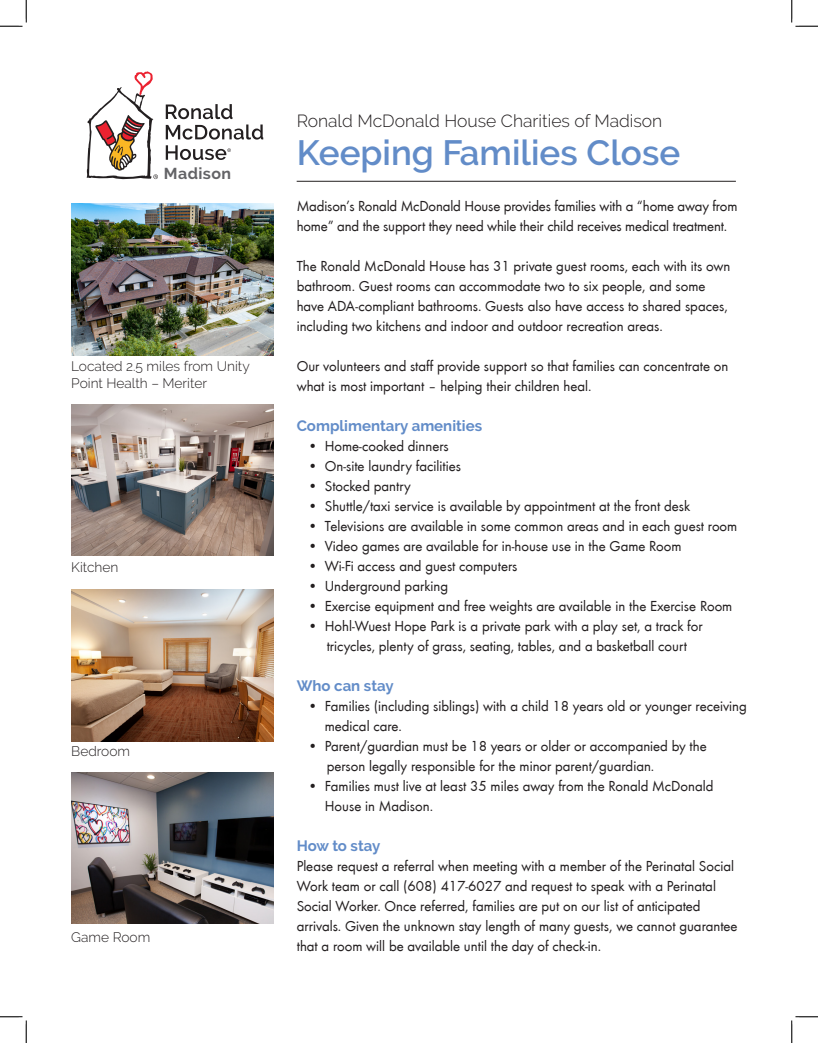
<style>
.page{position:relative;width:818px;height:1043px;background:#fff}
.page>*{position:absolute;margin:0;border:0;box-sizing:border-box;transform-origin:0 0}
.t1{font:600 35px "Raleway";color:#628cc8}
.t2{font:300 17.5px "Raleway";color:#231f20}
.t3{font:700 15.88px "Raleway";letter-spacing:.025em;color:#636366}
.t4{font:15px/20px "Futura Boo";color:#231f20}
.t5{font:700 15px "Raleway";color:#628cc8}
.t6{font:300 13.75px/16.5px "Raleway";color:#231f20}
</style>
<div class="page">
<hr style="left:296px;top:181px;width:439px;height:1px;background:#231f20">
<img style="left:71px;top:404px;width:203px;height:151px">
<img style="left:71px;top:589px;width:203px;height:152px">
<img style="left:71px;top:772px;width:203px;height:151px">
<svg style="left:86px;top:71px;width:72px;height:109px"></svg>
<svg style="left:166px;top:104px;width:97px;height:56px"></svg>
<img style="left:71px;top:204px;width:203px;height:151px">
<svg style="left:0;top:0;width:27px;height:27px"></svg>
<svg style="left:0;top:1016px;width:27px;height:26px"></svg>
<svg style="left:791px;top:0;width:27px;height:27px"></svg>
<svg style="left:791px;top:1016px;width:27px;height:26px"></svg>
<p class="t3" style="left:164px;top:165px;width:69px">Madison</p>
<p class="t6" style="left:71px;top:358px;width:180px">Located 2.5 miles from Unity<br>Point Health – Meriter</p>
<p class="t6" style="left:71px;top:559px;width:49px">Kitchen</p>
<p class="t6" style="left:71px;top:743px;width:60px">Bedroom</p>
<p class="t6" style="left:71px;top:928px;width:80px">Game Room</p>
<p class="t2" style="left:296px;top:111px;width:367px">Ronald McDonald House Charities of Madison</p>
<p class="t1" style="left:296px;top:132px;width:385px">Keeping Families Close</p>
<p class="t4" style="left:296px;top:195px;width:442px">Madison’s Ronald McDonald House provides families with a “home away from home” and the support they need while their child receives medical treatment.</p>
<p class="t4" style="left:296px;top:255px;width:435px">The Ronald McDonald House has 31 private guest rooms, each with its own bathroom. Guest rooms can accommodate two to six people, and some have ADA-compliant bathrooms. Guests also have access to shared spaces, including two kitchens and indoor and outdoor recreation areas.</p>
<p class="t4" style="left:296px;top:355px;width:433px">Our volunteers and staff provide support so that families can concentrate on what is most important – helping their children heal.</p>
<p class="t5" style="left:296px;top:417px;width:187px">Complimentary amenities</p>
<p class="t4" style="left:308px;top:435px;width:142px">• Home-cooked dinners</p>
<p class="t4" style="left:308px;top:455px;width:155px">• On-site laundry facilities</p>
<p class="t4" style="left:308px;top:475px;width:104px">• Stocked pantry</p>
<p class="t4" style="left:308px;top:495px;width:384px">• Shuttle/taxi service is available by appointment at the front desk</p>
<p class="t4" style="left:308px;top:515px;width:431px">• Televisions are available in some common areas and in each guest room</p>
<p class="t4" style="left:308px;top:535px;width:375px">• Video games are available for in-house use in the Game Room</p>
<p class="t4" style="left:308px;top:555px;width:211px">• Wi-Fi access and guest computers</p>
<p class="t4" style="left:308px;top:575px;width:142px">• Underground parking</p>
<p class="t4" style="left:308px;top:595px;width:426px">• Exercise equipment and free weights are available in the Exercise Room</p>
<p class="t4" style="left:308px;top:615px;width:396px;text-align:center">• Hohl-Wuest Hope Park is a private park with a play set, a track for tricycles, plenty of grass, seating, tables, and a basketball court</p>
<p class="t5" style="left:296px;top:677px;width:99px">Who can stay</p>
<p class="t4" style="left:325px;top:695px;width:423px;text-indent:-17px">• Families (including siblings) with a child 18 years old or younger receiving medical care.</p>
<p class="t4" style="left:327px;top:735px;width:381px;text-indent:-19px">• Parent/guardian must be 18 years or older or accompanied by the person legally responsible for the minor parent/guardian.</p>
<p class="t4" style="left:325px;top:775px;width:390px;text-indent:-17px">• Families must live at least 35 miles away from the Ronald McDonald<br>House in Madison.</p>
<p class="t5" style="left:296px;top:837px;width:85px">How to stay</p>
<p class="t4" style="left:296px;top:855px;width:442px">Please request a referral when meeting with a member of the Perinatal Social Work team or call (608) 417-6027 and request to speak with a Perinatal Social Worker. Once referred, families are put on our list of anticipated arrivals. Given the unknown stay length of many guests, we cannot guarantee that a room will be available until the day of check-in.</p>
</div>
